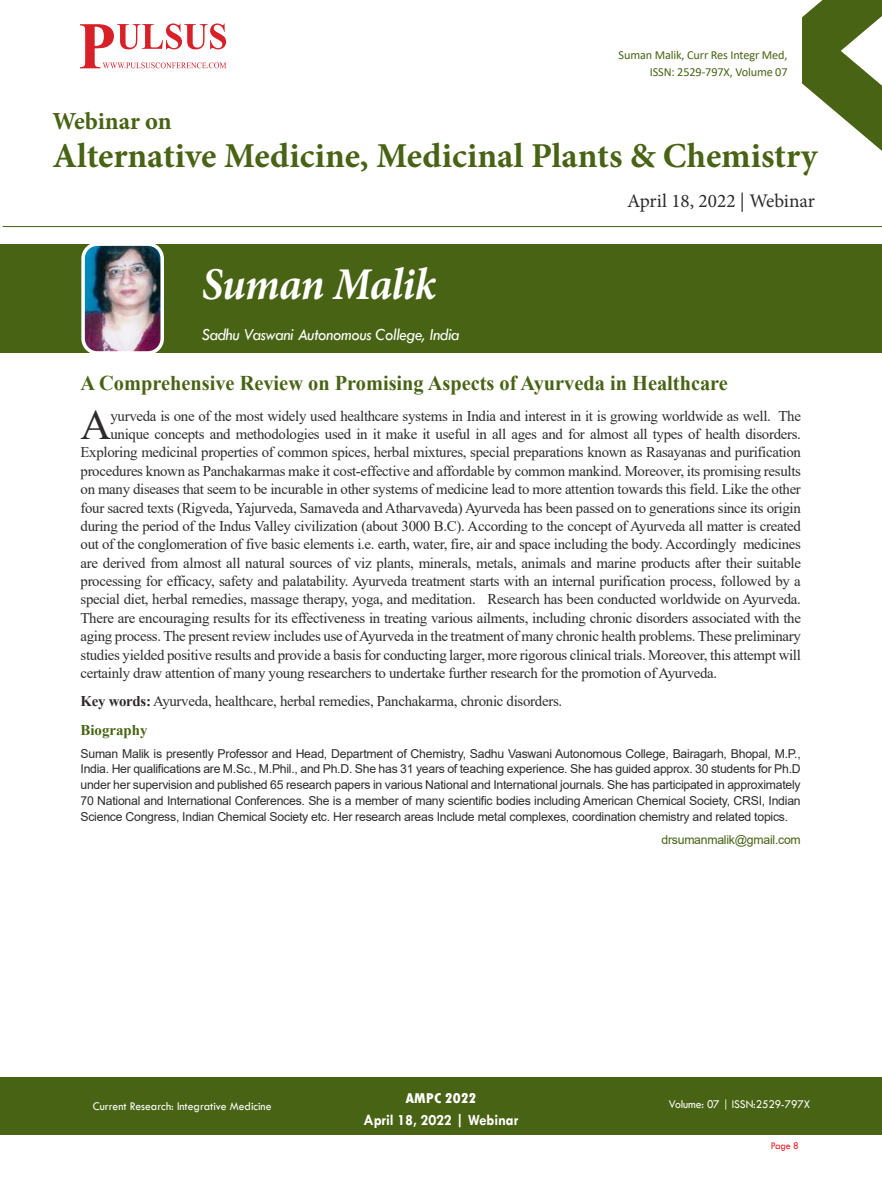
<style>
.page{position:relative;width:882px;height:1197px;background:#fff}
.page>*{position:absolute;margin:0;border:0;box-sizing:border-box;transform-origin:0 0}
.t1{font:italic 700 45.5px "Minion Pro";letter-spacing:-.015em;color:#fff;scale:.95 1}
.t2{font:42.7px "Times New Roman";color:#2e2b2c}
.t3{font:700 35px "Minion Pro";color:#476313}
.t4{font:700 24.5px "Minion Pro";letter-spacing:-.005em;color:#476313}
.t5{font:700 21px "Times New Roman";color:#476313}
.t6{font:19.25px "Minion Pro";color:#2e2b2c}
.t7{font:italic 17.5px "Tw Cen";letter-spacing:-.025em;color:#fff;scale:.95 1}
.t8{font:700 15.75px "Tw Cen";letter-spacing:-.01em;color:#fff;scale:.95 1}
.t9{font:14.88px/28.3px "Times New Roman";letter-spacing:-.02em;color:#2e2b2c}
.t10{font:800 condensed 14.88px "Tw Cen";letter-spacing:-.01em;color:#fff;scale:1.1 1}
.t11{font:12.25px/15.8px "Arial";letter-spacing:-.02em;color:#2e2b2c;text-align:justify}
.t12{font:12.25px "Tw Cen";color:#fff;scale:.95 1}
.t13{font:12.25px/17.5px "Calibri";letter-spacing:-.01em;color:#476313;text-align:right}
.t14{font:12.25px "Arial";letter-spacing:-.02em;color:#476313}
.t15{font:10.5px "Tw Cen";color:#ee1d23;scale:.95 1}
.s1{font-weight:700}
.s2{font-weight:700;color:#476313}
</style>
<div class="page">
<div style="left:0;top:1077px;width:882px;height:58px;background:#476313"></div>
<hr style="left:3px;top:226px;width:879px;height:1px;background:#476313">
<svg style="left:81px;top:24px;width:145px;height:44px"></svg>
<svg style="left:802px;top:0;width:80px;height:151px"></svg>
<div style="left:0;top:244px;width:882px;height:109px;background:#476313"></div>
<img style="left:86px;top:247px;width:73px;height:103px">
<div style="left:81px;top:242px;width:83px;height:113px;border:4px solid #fff;border-radius:14px"></div>
<p class="t13" style="left:619px;top:45px;width:171px">Suman Malik, Curr Res Integr Med,<br>ISSN: 2529-797X, Volume 07</p>
<h3 class="t4" style="left:53px;top:104px;width:121px">Webinar on</h3>
<h3 class="t3" style="left:53px;top:132px;width:767px">Alternative Medicine, Medicinal Plants &amp; Chemistry</h3>
<h1 class="t1" style="left:202px;top:252px;width:248px">Suman Malik</h1>
<p class="t7" style="left:202px;top:324px;width:273px">Sadhu Vaswani Autonomous College, India</p>
<p class="t6" style="left:627px;top:188px;width:189px">April 18, 2022 | Webinar</p>
<h3 class="t5" style="left:81px;top:368px;width:649px">A Comprehensive Review on Promising Aspects of Ayurveda in Healthcare</h3>
<h2 class="t2" style="left:81px;top:395px;width:32px">A</h2>
<p class="t9" style="left:110px;top:401px;width:692px">yurveda is one of the most widely used healthcare systems in India and interest in it is growing worldwide as well. The</p>
<p class="t9" style="left:110px;top:419px;width:692px">unique concepts and methodologies used in it make it useful in all ages and for almost all types of health disorders.</p>
<p class="t9" style="left:81px;top:438px;width:722px">Exploring medicinal properties of common spices, herbal mixtures, special preparations known as Rasayanas and purification</p>
<p class="t9" style="left:81px;top:456px;width:722px">procedures known as Panchakarmas make it cost-effective and affordable by common mankind. Moreover, its promising results</p>
<p class="t9" style="left:81px;top:475px;width:722px">on many diseases that seem to be incurable in other systems of medicine lead to more attention towards this field. Like the other</p>
<p class="t9" style="left:81px;top:493px;width:722px">four sacred texts (Rigveda, Yajurveda, Samaveda and Atharvaveda) Ayurveda has been passed on to generations since its origin</p>
<p class="t9" style="left:81px;top:511px;width:722px">during the period of the Indus Valley civilization (about 3000 B.C). According to the concept of Ayurveda all matter is created</p>
<p class="t9" style="left:81px;top:530px;width:722px">out of the conglomeration of five basic elements i.e. earth, water, fire, air and space including the body. Accordingly medicines</p>
<p class="t9" style="left:81px;top:548px;width:722px">are derived from almost all natural sources of viz plants, minerals, metals, animals and marine products after their suitable</p>
<p class="t9" style="left:81px;top:566px;width:722px">processing for efficacy, safety and palatability. Ayurveda treatment starts with an internal purification process, followed by a</p>
<p class="t9" style="left:81px;top:585px;width:722px">special diet, herbal remedies, massage therapy, yoga, and meditation. Research has been conducted worldwide on Ayurveda.</p>
<p class="t9" style="left:81px;top:603px;width:722px">There are encouraging results for its effectiveness in treating various ailments, including chronic disorders associated with the</p>
<p class="t9" style="left:81px;top:622px;width:722px">aging process. The present review includes use of Ayurveda in the treatment of many chronic health problems. These preliminary</p>
<p class="t9" style="left:81px;top:640px;width:722px">studies yielded positive results and provide a basis for conducting larger, more rigorous clinical trials. Moreover, this attempt will</p>
<p class="t9" style="left:81px;top:658px;width:638px">certainly draw attention of many young researchers to undertake further research for the promotion of Ayurveda.</p>
<p class="t9" style="left:81px;top:687px;width:483px"><span class="s1">Key words:</span> Ayurveda, healthcare, herbal remedies, Panchakarma, chronic disorders.<br><span class="s2">Biography</span></p>
<p class="t11" style="left:81px;top:745px;width:722px">Suman Malik is presently Professor and Head, Department of Chemistry, Sadhu Vaswani Autonomous College, Bairagarh, Bhopal, M.P., India. Her qualifications are M.Sc., M.Phil., and Ph.D. She has 31 years of teaching experience. She has guided approx. 30 students for Ph.D under her supervision and published 65 research papers in various National and International journals. She has participated in approximately 70 National and International Conferences. She is a member of many scientific bodies including American Chemical Society, CRSI, Indian Science Congress, Indian Chemical Society etc. Her research areas Include metal complexes, coordination chemistry and related topics.</p>
<p class="t14" style="left:662px;top:831px;width:141px">drsumanmalik@gmail.com</p>
<p class="t10" style="left:405px;top:1089px;width:66px">AMPC 2022</p>
<p class="t8" style="left:364px;top:1111px;width:164px">April 18, 2022 | Webinar</p>
<p class="t12" style="left:93px;top:1099px;width:190px">Current Research: Integrative Medicine</p>
<p class="t12" style="left:669px;top:1097px;width:150px">Volume: 07 | ISSN:2529-797X</p>
<p class="t15" style="left:771px;top:1140px;width:31px">Page 8</p>
</div>
